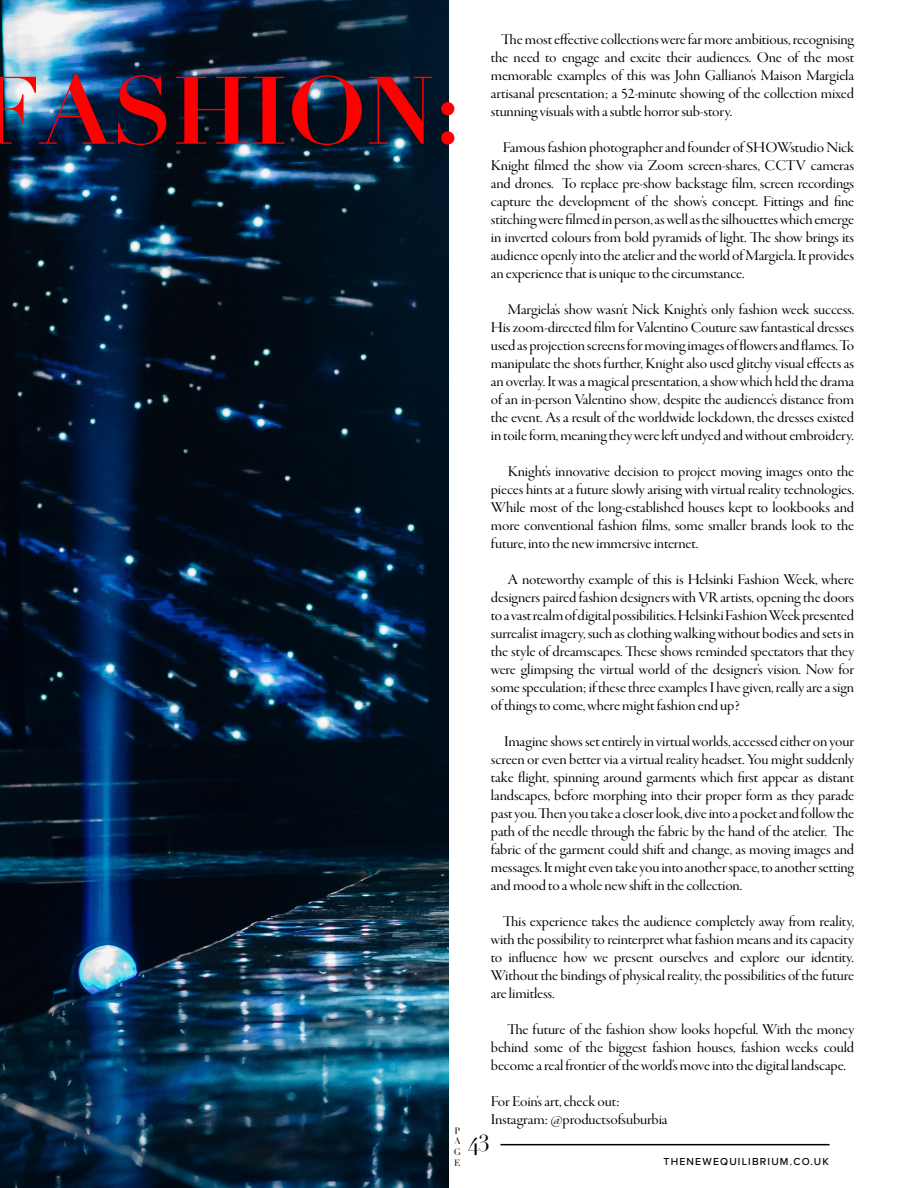
<style>
.page{position:relative;width:918px;height:1188px;background:#fff}
.page>*{position:absolute;margin:0;border:0;box-sizing:border-box;transform-origin:0 0}
.t1{font:700 94.05px "Didot";color:#f00}
.t2{font:22.5px "Didot";color:#000}
.t3{font:15.45px/18px "Garamond Premr Pro Disp";letter-spacing:-.01em;color:#000;text-align:justify;scale:1.06 1}
.t4{font:500 10.5px "Proxima Nova";letter-spacing:.11em;color:#000}
.t5{font:9px/10.8px "Didot";color:#000;text-align:justify}
</style>
<div class="page">
<hr style="left:500px;top:1144px;width:330px;height:1px;background:#000">
<img style="left:0;top:0;width:448px;height:1188px">
<p class="t3" style="left:491px;top:31px;width:344px;text-indent:11px">The most effective collections were far more ambitious, recognising the need to engage and excite their audiences. One of the most memorable examples of this was John Galliano's Maison Margiela artisanal presentation; a 52-minute showing of the collection mixed stunning visuals with a subtle horror sub-story.</p>
<p class="t3" style="left:491px;top:139px;width:344px;text-indent:12px">Famous fashion photographer and founder of SHOWstudio Nick Knight filmed the show via Zoom screen-shares, CCTV cameras and drones. To replace pre-show backstage film, screen recordings capture the development of the show's concept. Fittings and fine stitching were filmed in person, as well as the silhouettes which emerge in inverted colours from bold pyramids of light. The show brings its audience openly into the atelier and the world of Margiela. It provides an experience that is unique to the circumstance.</p>
<p class="t3" style="left:491px;top:301px;width:344px;text-indent:17px">Margiela's show wasn't Nick Knight's only fashion week success.<br>His zoom-directed film for Valentino Couture saw fantastical dresses used as projection screens for moving images of flowers and flames. To manipulate the shots further, Knight also used glitchy visual effects as an overlay. It was a magical presentation, a show which held the drama of an in-person Valentino show, despite the audience's distance from the event. As a result of the worldwide lockdown, the dresses existed in toile form, meaning they were left undyed and without embroidery.</p>
<p class="t3" style="left:491px;top:463px;width:344px;text-indent:17px">Knight's innovative decision to project moving images onto the pieces hints at a future slowly arising with virtual reality technologies.<br>While most of the long-established houses kept to lookbooks and more conventional fashion films, some smaller brands look to the future, into the new immersive internet.</p>
<p class="t3" style="left:491px;top:571px;width:344px;text-indent:16px">A noteworthy example of this is Helsinki Fashion Week, where designers paired fashion designers with VR artists, opening the doors to a vast realm of digital possibilities. Helsinki Fashion Week presented surrealist imagery, such as clothing walking without bodies and sets in the style of dreamscapes. These shows reminded spectators that they were glimpsing the virtual world of the designer's vision. Now for some speculation; if these three examples I have given, really are a sign of things to come, where might fashion end up?</p>
<p class="t3" style="left:491px;top:733px;width:344px;text-indent:13px">Imagine shows set entirely in virtual worlds, accessed either on your screen or even better via a virtual reality headset. You might suddenly take flight, spinning around garments which first appear as distant landscapes, before morphing into their proper form as they parade past you. Then you take a closer look, dive into a pocket and follow the path of the needle through the fabric by the hand of the atelier. The fabric of the garment could shift and change, as moving images and messages. It might even take you into another space, to another setting and mood to a whole new shift in the collection.</p>
<p class="t3" style="left:491px;top:913px;width:344px;text-indent:12px">This experience takes the audience completely away from reality, with the possibility to reinterpret what fashion means and its capacity to influence how we present ourselves and explore our identity.<br>Without the bindings of physical reality, the possibilities of the future are limitless.</p>
<p class="t3" style="left:491px;top:1021px;width:344px;text-indent:16px">The future of the fashion show looks hopeful. With the money behind some of the biggest fashion houses, fashion weeks could become a real frontier of the world's move into the digital landscape.</p>
<p class="t3" style="left:491px;top:1093px;width:168px">For Eoin's art, check out:<br>Instagram: @productsofsuburbia</p>
<h1 class="t1" style="left:-23px;top:51px;width:485px">FASHION:</h1>
<p class="t5" style="left:454px;top:1125px;width:9px">P A G E</p>
<h2 class="t2" style="left:468px;top:1130px;width:23px">43</h2>
<p class="t4" style="left:664px;top:1154px;width:167px">THENEWEQUILIBRIUM.CO.UK</p>
</div>
